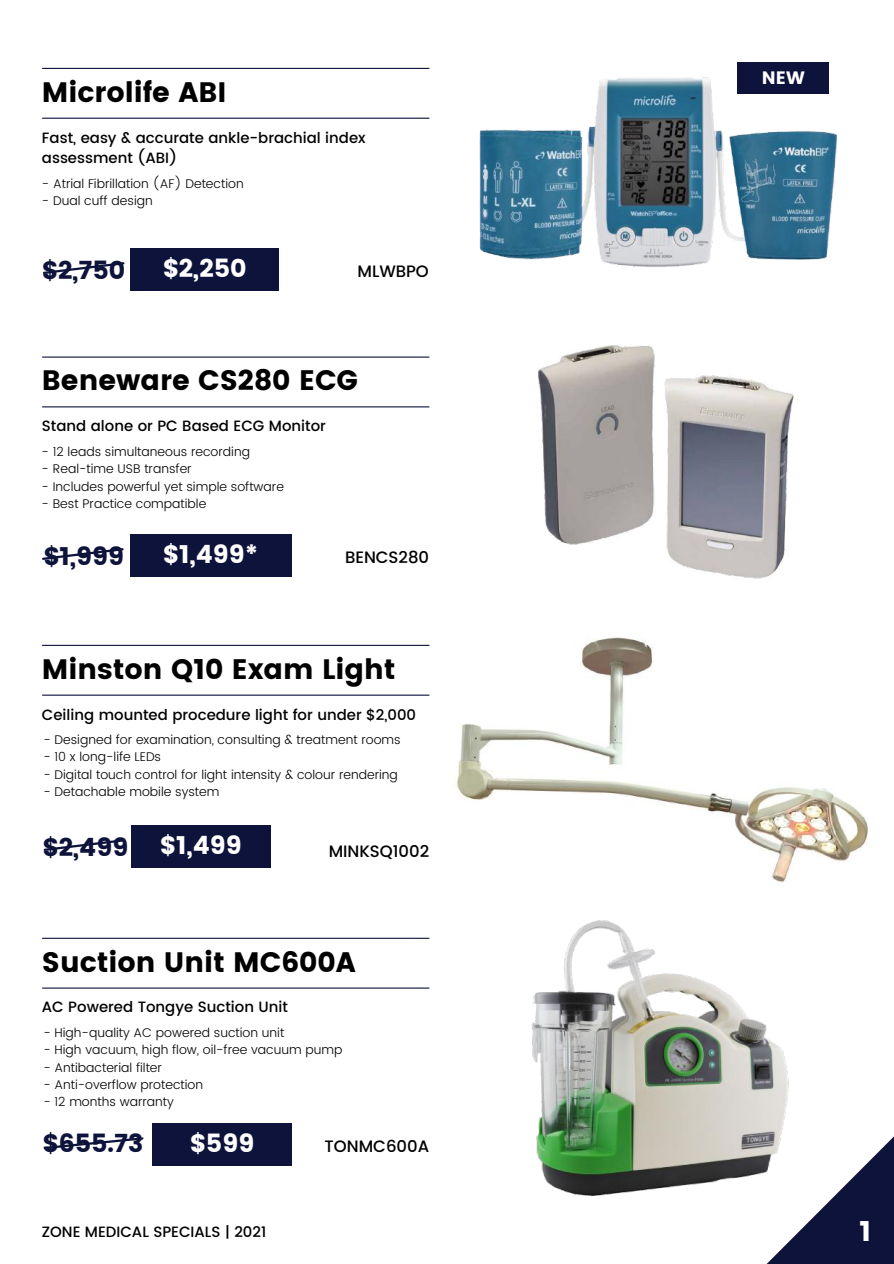
<style>
.page{position:relative;width:894px;height:1264px;background:#fff}
.page>*{position:absolute;margin:0;border:0;box-sizing:border-box;transform-origin:0 0}
.t1{font:28.05px "Poppins";color:#000}
.t2{font:28.05px "Poppins";color:#fff}
.t3{font:25.2px "Poppins";color:#0d133b}
.t4{font:25.2px "Poppins";color:#fff}
.t5{font:17.85px "Poppins";color:#fff}
.t6{font:500 16.5px "Poppins";color:#000}
.t7{font:500 14.85px/20.9px "Poppins";color:#000}
.t8{font:300 12.6px "Poppins";color:#000}
.s1{color:#fff}
</style>
<div class="page">
<hr style="left:42px;top:68px;width:387px;height:1px;background:#0d133b">
<hr style="left:42px;top:118px;width:387px;height:1px;background:#0d133b">
<hr style="left:42px;top:356px;width:387px;height:1px;background:#0d133b">
<hr style="left:42px;top:406px;width:387px;height:1px;background:#0d133b">
<hr style="left:42px;top:644px;width:387px;height:2px;background:#0d133b">
<hr style="left:42px;top:694px;width:387px;height:1px;background:#0d133b">
<hr style="left:42px;top:937px;width:387px;height:1px;background:#0d133b">
<hr style="left:42px;top:987px;width:387px;height:1px;background:#0d133b">
<svg style="left:767px;top:1137px;width:126px;height:126px"></svg>
<img style="left:479px;top:72px;width:359px;height:195px">
<img style="left:538px;top:345px;width:256px;height:234px">
<div style="left:129px;top:534px;width:162px;height:43px;background:#0d133b"></div>
<svg style="left:42px;top:548px;width:82px;height:12px"></svg>
<div style="left:131px;top:825px;width:139px;height:42px;background:#0d133b"></div>
<svg style="left:43px;top:839px;width:83px;height:12px"></svg>
<div style="left:737px;top:62px;width:91px;height:32px;background:#0d133b"></div>
<img style="left:532px;top:920px;width:261px;height:280px">
<div style="left:152px;top:1123px;width:139px;height:42px;background:#0d133b"></div>
<svg style="left:43px;top:1137px;width:101px;height:13px"></svg>
<div style="left:130px;top:248px;width:149px;height:43px;background:#0d133b"></div>
<svg style="left:43px;top:262px;width:82px;height:12px"></svg>
<img style="left:455px;top:637px;width:413px;height:245px">
<h1 class="t1" style="left:42px;top:76px;width:186px">Microlife ABI</h1>
<p class="t7" style="left:42px;top:127px;width:325px">Fast, easy &amp; accurate ankle-brachial index assessment (ABI)</p>
<p class="t8" style="left:42px;top:176px;width:203px">- Atrial Fibrillation (AF) Detection</p>
<p class="t8" style="left:42px;top:193px;width:112px">- Dual cuff design</p>
<h2 class="t3" style="left:42px;top:256px;width:85px">$2,750</h2>
<h2 class="t4" style="left:163px;top:253px;width:85px">$2,250</h2>
<h3 class="t6" style="left:357px;top:261px;width:73px">MLWBPO</h3>
<h1 class="t1" style="left:42px;top:364px;width:317px">Beneware CS280 ECG</h1>
<p class="t7" style="left:42px;top:415px;width:285px">Stand alone or PC Based ECG Monitor</p>
<p class="t8" style="left:42px;top:444px;width:210px">- 12 leads simultaneous recording</p>
<p class="t8" style="left:42px;top:461px;width:151px">- Real-time USB transfer</p>
<p class="t8" style="left:42px;top:479px;width:244px">- Includes powerful yet simple software</p>
<p class="t8" style="left:42px;top:496px;width:166px">- Best Practice compatible</p>
<h3 class="t6" style="left:345px;top:547px;width:86px">BENCS280</h3>
<h2 class="t3" style="left:43px;top:542px;width:82px">$1,999</h2>
<h2 class="t4" style="left:163px;top:539px;width:97px">$1,499*</h2>
<h1 class="t1" style="left:42px;top:652px;width:355px">Minston Q10 Exam Light</h1>
<p class="t7" style="left:42px;top:704px;width:375px">Ceiling mounted procedure light for under $2,000</p>
<p class="t8" style="left:43px;top:732px;width:359px">- Designed for examination, consulting &amp; treatment rooms</p>
<p class="t8" style="left:43px;top:749px;width:119px">- 10 x long-life LEDs</p>
<p class="t8" style="left:43px;top:767px;width:356px">- Digital touch control for light intensity &amp; colour rendering</p>
<p class="t8" style="left:43px;top:784px;width:177px">- Detachable mobile system</p>
<h2 class="t3" style="left:43px;top:833px;width:201px">$2,499 <span class="s1">$1,499</span></h2>
<h3 class="t6" style="left:328px;top:842px;width:102px">MINKSQ1002</h3>
<h1 class="t1" style="left:42px;top:945px;width:315px">Suction Unit MC600A</h1>
<p class="t7" style="left:42px;top:996px;width:247px">AC Powered Tongye Suction Unit</p>
<p class="t8" style="left:43px;top:1025px;width:242px">- High-quality AC powered suction unit</p>
<p class="t8" style="left:43px;top:1042px;width:300px">- High vacuum, high flow, oil-free vacuum pump</p>
<p class="t8" style="left:43px;top:1059px;width:120px">- Antibacterial filter</p>
<p class="t8" style="left:43px;top:1077px;width:161px">- Anti-overflow protection</p>
<p class="t8" style="left:43px;top:1094px;width:132px">- 12 months warranty</p>
<h3 class="t6" style="left:324px;top:1136px;width:106px">TONMC600A</h3>
<h2 class="t3" style="left:43px;top:1128px;width:102px">$655.73</h2>
<h2 class="t4" style="left:190px;top:1128px;width:66px">$599</h2>
<h3 class="t5" style="left:761px;top:67px;width:44px">NEW</h3>
<p class="t7" style="left:42px;top:1221px;width:226px">ZONE MEDICAL SPECIALS | 2021</p>
<h1 class="t2" style="left:859px;top:1214px;width:13px">1</h1>
</div>
